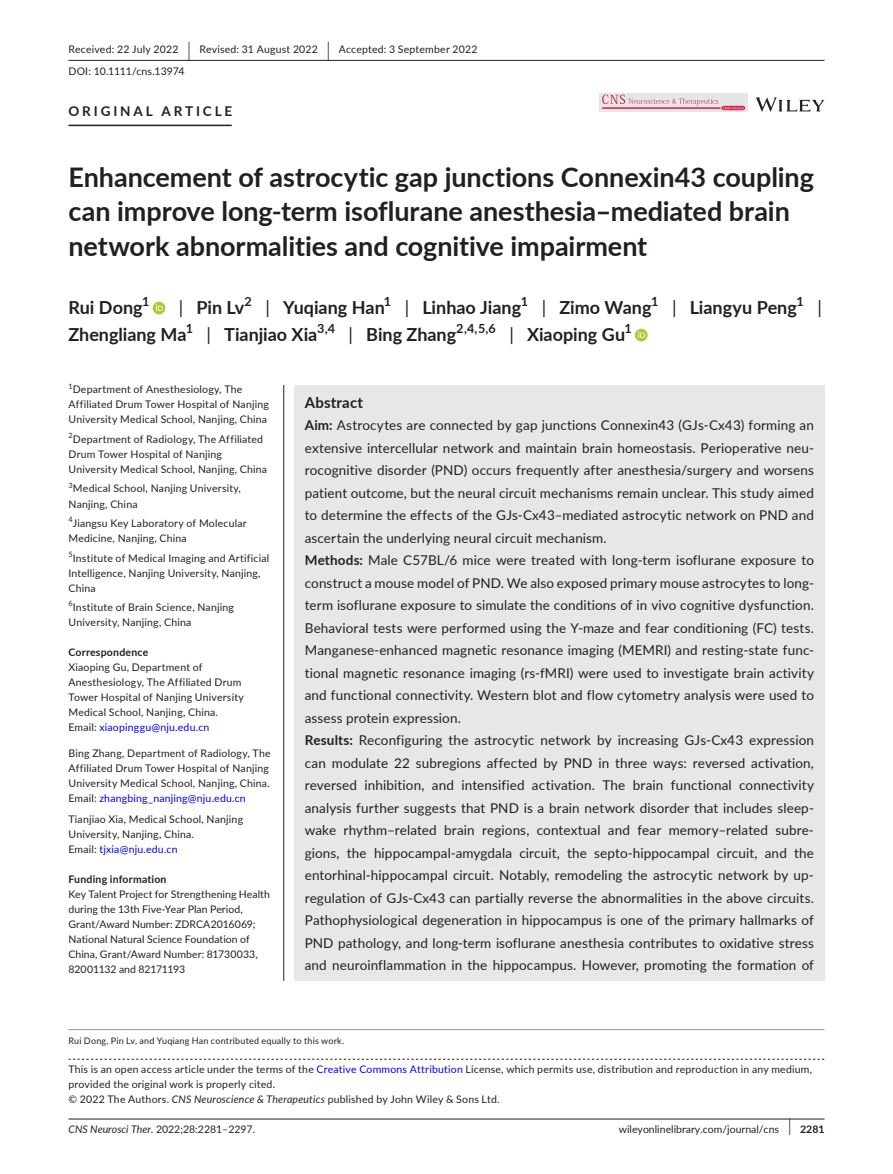
<style>
.page{position:relative;width:893px;height:1174px;background:#fff}
.page>*{position:absolute;margin:0;border:0;box-sizing:border-box;transform-origin:0 0}
.t1{font:700 27px/34.5px "Lato";color:#231f20}
.t2{font:700 18px "Lato";letter-spacing:-.005em;color:#231f20}
.t3{font:18px "Lato";color:#231f20}
.t4{font:700 15px "Lato";letter-spacing:.015em;color:#231f20}
.t5{font:13.5px/22.5px "Lato";letter-spacing:.01em;color:#231f20}
.t6{font:700 13.5px "Lato";letter-spacing:.215em;color:#231f20}
.t7{font:700 12.6px "Lato";color:#231f20}
.t8{font:10.5px/15px "Lato";letter-spacing:.015em;color:#231f20}
.t9{font:700 10.5px "Lato";letter-spacing:.02em;color:#231f20}
.t10{font:9px "Lato";letter-spacing:.025em;color:#231f20}
.t11{font:7.35px "Lato";color:#231f20}
.s1{font-size:19.65px}
.s2{font-weight:400}
.s3{color:#00f}
.s4{font-weight:700}
.s5{font-style:italic}
.s6{font-size:17.4px}
</style>
<div class="page">
<hr style="left:68px;top:1118px;width:756px;height:1px;background:#231f20">
<svg style="left:756px;top:97px;width:68px;height:15px"></svg>
<div style="left:599px;top:93px;width:149px;height:19px;background:#e5e6e6"></div>
<hr style="left:721px;top:106px;width:24px;height:4px;background:#d11c4b;border-radius:2px">
<svg style="left:602px;top:95px;width:142px;height:15px"></svg>
<hr style="left:68px;top:60px;width:756px;height:1px;background:#231f20">
<hr style="left:68px;top:125px;width:164px;height:1px;background:#231f20">
<div style="left:153px;top:302px;width:12px;height:12px;background:#a5cd39;border-radius:50%"></div>
<svg style="left:156px;top:304px;width:7px;height:7px"></svg>
<div style="left:635px;top:329px;width:13px;height:12px;background:#a5cd39;border-radius:50%"></div>
<svg style="left:638px;top:331px;width:7px;height:7px"></svg>
<svg style="left:68px;top:1058px;width:756px;height:1px"></svg>
<hr style="left:68px;top:1029px;width:756px;height:1px;background:#939598">
<div style="left:294px;top:385px;width:530px;height:595px;background:#e6e7e9"></div>
<hr style="left:283px;top:385px;width:1px;height:595px;background:#231f20">
<p class="t8" style="left:68px;top:38px;width:410px;line-height:21.8px">Received: 22 July 2022 <span class="s1">|</span> Revised: 31 August 2022 <span class="s1">|</span> Accepted: 3 September 2022<br>DOI: 10.1111/cns.13974</p>
<p class="t6" style="left:68px;top:101px;width:165px">ORIGINAL ARTICLE</p>
<h1 class="t1" style="left:68px;top:159px;width:747px">Enhancement of astrocytic gap junctions Connexin43 coupling can improve long-term isoflurane anesthesia–mediated brain network abnormalities and cognitive impairment</h1>
<h2 class="t2" style="left:68px;top:295px;width:76px">Rui Dong</h2>
<p class="t7" style="left:142px;top:292px;width:9px">1</p>
<h2 class="t2" style="left:179px;top:295px;width:67px"><span class="s2">|</span> Pin Lv</h2>
<p class="t7" style="left:245px;top:292px;width:9px">2</p>
<h2 class="t2" style="left:265px;top:295px;width:121px"><span class="s2">|</span> Yuqiang Han</h2>
<p class="t7" style="left:384px;top:292px;width:9px">1</p>
<h2 class="t2" style="left:405px;top:295px;width:118px"><span class="s2">|</span> Linhao Jiang</h2>
<p class="t7" style="left:521px;top:292px;width:9px">1</p>
<h2 class="t2" style="left:542px;top:295px;width:111px"><span class="s2">|</span> Zimo Wang</h2>
<p class="t7" style="left:651px;top:292px;width:9px">1</p>
<h2 class="t2" style="left:672px;top:295px;width:126px"><span class="s2">|</span> Liangyu Peng</h2>
<p class="t7" style="left:797px;top:292px;width:9px">1</p>
<h2 class="t3" style="left:817px;top:295px;width:6px">|</h2>
<h2 class="t2" style="left:68px;top:322px;width:120px">Zhengliang Ma</h2>
<p class="t7" style="left:186px;top:319px;width:9px">1</p>
<h2 class="t2" style="left:207px;top:322px;width:112px"><span class="s2">|</span> Tianjiao Xia</h2>
<p class="t7" style="left:317px;top:319px;width:19px">3,4</p>
<h2 class="t2" style="left:349px;top:322px;width:109px"><span class="s2">|</span> Bing Zhang</h2>
<p class="t7" style="left:456px;top:319px;width:41px">2,4,5,6</p>
<h2 class="t2" style="left:509px;top:322px;width:117px"><span class="s2">|</span> Xiaoping Gu</h2>
<p class="t7" style="left:625px;top:319px;width:9px">1</p>
<p class="t11" style="left:68px;top:381px;width:6px">1</p>
<p class="t8" style="left:68px;top:382px;width:202px;text-indent:4px">Department of Anesthesiology, The<br>Affiliated Drum Tower Hospital of Nanjing<br>University Medical School, Nanjing, China</p>
<p class="t8" style="left:68px;top:431px;width:200px"><sup>2</sup>Department of Radiology, The Affiliated<br>Drum Tower Hospital of Nanjing<br>University Medical School, Nanjing, China</p>
<p class="t8" style="left:68px;top:481px;width:174px"><sup>3</sup>Medical School, Nanjing University,<br>Nanjing, China</p>
<p class="t8" style="left:68px;top:515px;width:180px"><sup>4</sup>Jiangsu Key Laboratory of Molecular<br>Medicine, Nanjing, China</p>
<p class="t8" style="left:68px;top:550px;width:202px"><sup>5</sup>Institute of Medical Imaging and Artificial<br>Intelligence, Nanjing University, Nanjing,<br>China</p>
<p class="t8" style="left:68px;top:599px;width:167px"><sup>6</sup>Institute of Brain Science, Nanjing<br>University, Nanjing, China</p>
<p class="t9" style="left:68px;top:644px;width:81px">Correspondence</p>
<p class="t8" style="left:68px;top:659px;width:177px">Xiaoping Gu, Department of Anesthesiology, The Affiliated Drum Tower Hospital of Nanjing University Medical School, Nanjing, China.<br>Email: <span class="s3">xiaopinggu@nju.edu.cn</span></p>
<p class="t8" style="left:68px;top:745px;width:204px">Bing Zhang, Department of Radiology, The Affiliated Drum Tower Hospital of Nanjing University Medical School, Nanjing, China.<br>Email: <span class="s3">zhangbing_nanjing@nju.edu.cn</span></p>
<p class="t8" style="left:68px;top:811px;width:176px">Tianjiao Xia, Medical School, Nanjing<br>University, Nanjing, China.<br>Email: <span class="s3">tjxia@nju.edu.cn</span></p>
<p class="t9" style="left:68px;top:871px;width:100px">Funding information</p>
<p class="t8" style="left:68px;top:886px;width:203px">Key Talent Project for Strengthening Health during the 13th Five-Year Plan Period, Grant/Award Number: ZDRCA2016069; National Natural Science Foundation of China, Grant/Award Number: 81730033, 82001132 and 82171193</p>
<p class="t4" style="left:305px;top:391px;width:60px">Abstract</p>
<p class="t5" style="left:305px;top:413px;width:511px"><span class="s4">Aim:</span> Astrocytes are connected by gap junctions Connexin43 (GJs-Cx43) forming an extensive intercellular network and maintain brain homeostasis. Perioperative neu&shy;rocognitive disorder (PND) occurs frequently after anesthesia/surgery and worsens patient outcome, but the neural circuit mechanisms remain unclear. This study aimed to determine the effects of the GJs-Cx43–mediated astrocytic network on PND and ascertain the underlying neural circuit mechanism.<br><span class="s4">Methods:</span> Male C57BL/6 mice were treated with long-term isoflurane exposure to construct a mouse model of PND. We also exposed primary mouse astrocytes to long&shy;term isoflurane exposure to simulate the conditions of in vivo cognitive dysfunction.<br>Behavioral tests were performed using the Y-maze and fear conditioning (FC) tests.<br>Manganese-enhanced magnetic resonance imaging (MEMRI) and resting-state func&shy;tional magnetic resonance imaging (rs-fMRI) were used to investigate brain activity and functional connectivity. Western blot and flow cytometry analysis were used to assess protein expression.<br><span class="s4">Results:</span> Reconfiguring the astrocytic network by increasing GJs-Cx43 expression can modulate 22 subregions affected by PND in three ways: reversed activation, reversed inhibition, and intensified activation. The brain functional connectivity analysis further suggests that PND is a brain network disorder that includes sleep&shy;wake rhythm–related brain regions, contextual and fear memory–related subre&shy;gions, the hippocampal-amygdala circuit, the septo-hippocampal circuit, and the entorhinal-hippocampal circuit. Notably, remodeling the astrocytic network by up&shy;regulation of GJs-Cx43 can partially reverse the abnormalities in the above circuits.<br>Pathophysiological degeneration in hippocampus is one of the primary hallmarks of PND pathology, and long-term isoflurane anesthesia contributes to oxidative stress and neuroinflammation in the hippocampus. However, promoting the formation of</p>
<p class="t10" style="left:68px;top:1033px;width:277px">Rui Dong, Pin Lv, and Yuqiang Han contributed equally to this work.</p>
<p class="t8" style="left:68px;top:1061px;width:745px">This is an open access article under the terms of the <span class="s3">Creative Commons Attribution</span> License, which permits use, distribution and reproduction in any medium, provided the original work is properly cited.<br>© 2022 The Authors. <span class="s5">CNS Neuroscience &amp; Therapeutics</span> published by John Wiley &amp; Sons Ltd.</p>
<p class="t8" style="left:68px;top:1121px;width:188px"><span class="s5">CNS Neurosci Ther.</span> 2022;28:2281–2297.</p>
<p class="t8" style="left:619px;top:1121px;width:207px">wileyonlinelibrary.com/journal/cns <span class="s6">|</span> <span class="s4">2281</span></p>
</div>
